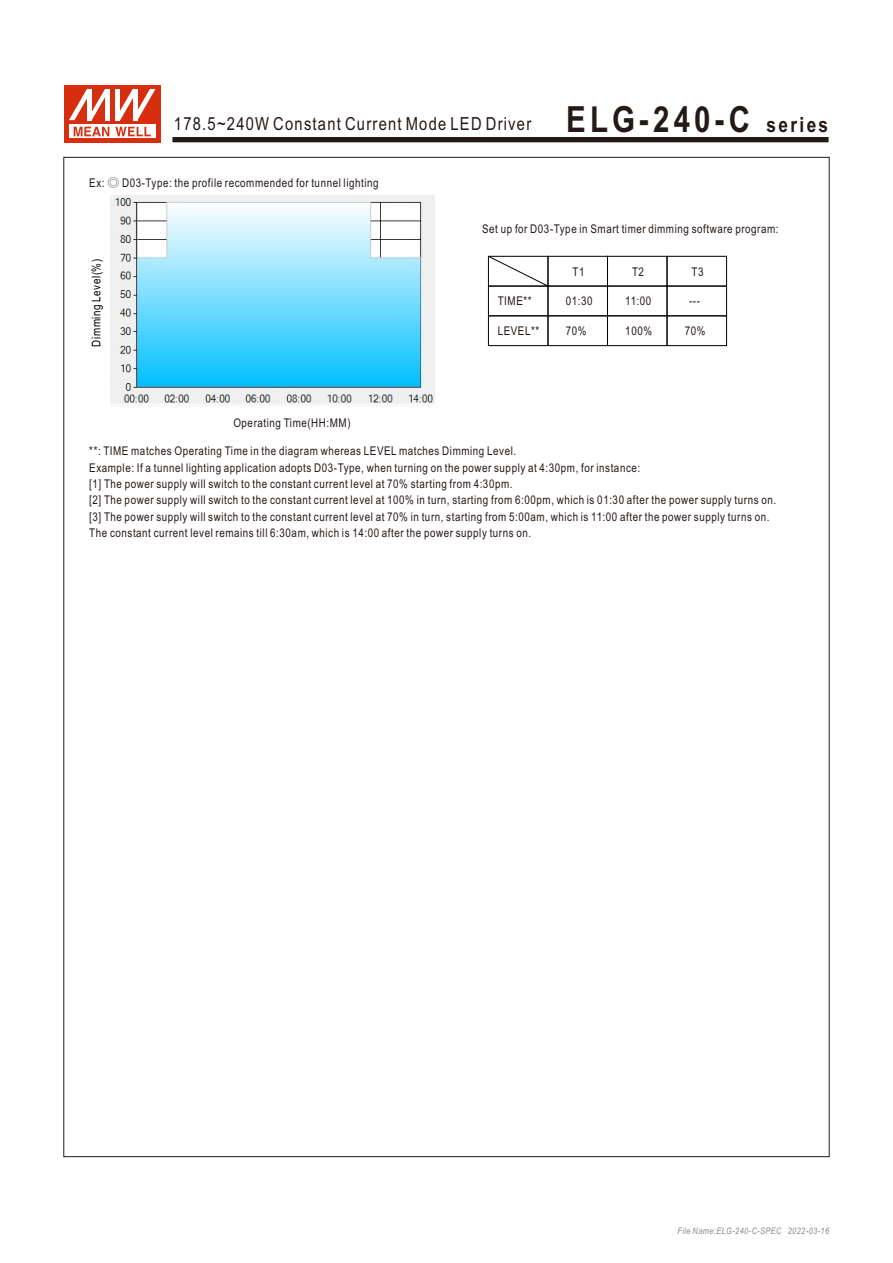
<style>
.page{position:relative;width:893px;height:1263px;background:#fff}
.page>*{position:absolute;margin:0;border:0;box-sizing:border-box;transform-origin:0 0}
.t1{font:18px "Arial Narrow";letter-spacing:.07em;color:#231916}
.t2{font:12px/16.4px "Arial Narrow";letter-spacing:.045em;color:#231916}
.t3{font:12px "Arial Narrow";letter-spacing:.045em;color:#000}
.t4{font:italic 9px "Arial Narrow";letter-spacing:.045em;color:#898989}
.s1{font-weight:700;font-size:36px}
.s2{font-weight:700;font-size:21px}
.s3{font-family:"S Jen Lei";font-weight:500}
</style>
<div class="page">
<div style="left:548px;top:256px;width:60px;height:30px;border:1px solid #000"></div>
<div style="left:607px;top:256px;width:60px;height:30px;border:1px solid #000"></div>
<div style="left:667px;top:256px;width:60px;height:30px;border:1px solid #000"></div>
<div style="left:488px;top:286px;width:60px;height:30px;border:1px solid #000"></div>
<div style="left:548px;top:286px;width:60px;height:30px;border:1px solid #000"></div>
<div style="left:607px;top:286px;width:60px;height:30px;border:1px solid #000"></div>
<div style="left:667px;top:286px;width:60px;height:30px;border:1px solid #000"></div>
<div style="left:488px;top:315px;width:60px;height:31px;border:1px solid #000"></div>
<div style="left:548px;top:315px;width:60px;height:31px;border:1px solid #000"></div>
<div style="left:607px;top:315px;width:60px;height:31px;border:1px solid #000"></div>
<div style="left:667px;top:315px;width:60px;height:31px;border:1px solid #000"></div>
<svg style="left:488px;top:256px;width:60px;height:31px"></svg>
<img style="left:111px;top:195px;width:324px;height:211px">
<svg style="left:172px;top:137px;width:657px;height:6px;background:#3b322f"></svg>
<div style="left:64px;top:85px;width:96px;height:58px;background:#d62e0f"></div>
<svg style="left:69px;top:125px;width:86px;height:13px"></svg>
<svg style="left:115px;top:127px;width:36px;height:9px"></svg>
<svg style="left:74px;top:127px;width:35px;height:9px"></svg>
<svg style="left:69px;top:89px;width:86px;height:31px"></svg>
<h1 class="t1" style="left:174px;top:117px;width:656px">178.5~240W Constant Current Mode LED Driver <span class="s1">ELG-240-C</span> <span class="s2">series</span></h1>
<p class="t2" style="left:89px;top:176px;width:291px">Ex: <span class="s3">◎</span> D03-Type: the profile recommended for tunnel lighting</p>
<p class="t3" style="left:92px;top:346px;width:89px;rotate:-90deg">Dimming Level(%)</p>
<p class="t2" style="left:233px;top:416px;width:119px">Operating Time(HH:MM)</p>
<p class="t2" style="left:482px;top:221px;width:298px">Set up for D03-Type in Smart timer dimming software program:</p>
<p class="t2" style="left:572px;top:264px;width:14px">T1</p>
<p class="t2" style="left:632px;top:264px;width:14px">T2</p>
<p class="t2" style="left:692px;top:264px;width:14px">T3</p>
<p class="t2" style="left:625px;top:294px;width:28px">11:00</p>
<p class="t2" style="left:689px;top:294px;width:12px">---</p>
<p class="t2" style="left:498px;top:294px;width:35px">TIME**</p>
<p class="t2" style="left:566px;top:294px;width:28px">01:30</p>
<p class="t2" style="left:498px;top:324px;width:43px">LEVEL**</p>
<p class="t2" style="left:566px;top:324px;width:22px">70%</p>
<p class="t2" style="left:625px;top:324px;width:28px">100%</p>
<p class="t2" style="left:685px;top:324px;width:22px">70%</p>
<p class="t2" style="left:89px;top:444px;width:688px">**: TIME matches Operating Time in the diagram whereas LEVEL matches Dimming Level.<br>Example: If a tunnel lighting application adopts D03-Type, when turning on the power supply at 4:30pm, for instance:<br>[1] The power supply will switch to the constant current level at 70% starting from 4:30pm.<br>[2] The power supply will switch to the constant current level at 100% in turn, starting from 6:00pm, which is 01:30 after the power supply turns on. [3] The power supply will switch to the constant current level at 70% in turn, starting from 5:00am, which is 11:00 after the power supply turns on.<br>The constant current level remains till 6:30am, which is 14:00 after the power supply turns on.</p>
<p class="t4" style="left:677px;top:1228px;width:153px">File Name:ELG-240-C-SPEC 2022-03-16</p>
</div>
